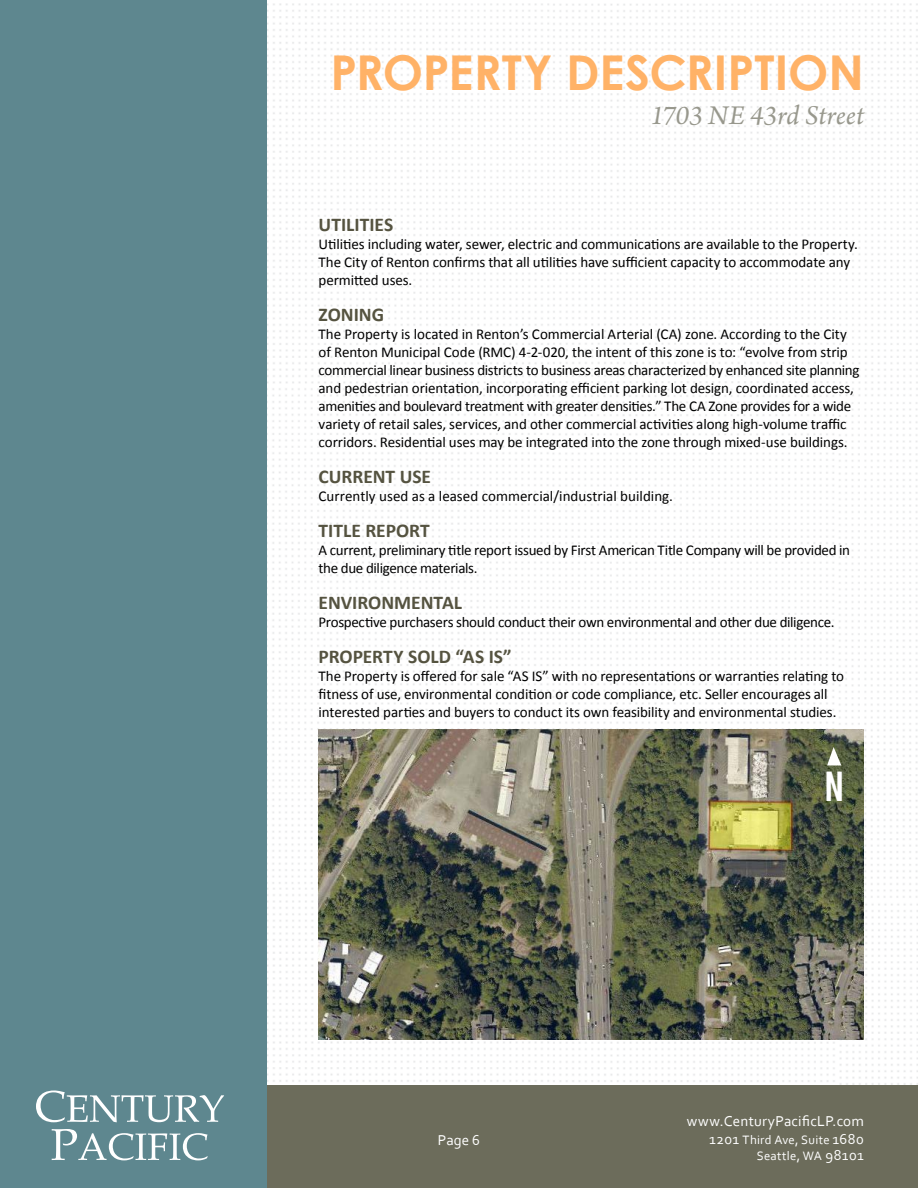
<style>
.page{position:relative;width:918px;height:1188px;background:#fff}
.page>*{position:absolute;margin:0;border:0;box-sizing:border-box;transform-origin:0 0}
.t1{font:700 48px "Century Gothic";color:#ffb267}
.t2{font:33px "Bebas";color:#fff}
.t3{font:italic 28.5px "Arno Pro";color:#98988d}
.t4{font:700 19.5px "Calibri";color:#555340}
.t5{font:15px/18px "Calibri";letter-spacing:-.01em;color:#000}
.t6{font:15px "Corbel";letter-spacing:.015em;color:#fff}
.t7{font:12.75px/16.5px "Corbel";letter-spacing:.02em;color:#fff;text-align:right}
.s1{font-size:15px}
</style>
<div class="page">
<img style="left:267px;top:3px;width:651px;height:1082px">
<div style="left:0;top:1086px;width:918px;height:102px;background:#6c6c5b"></div>
<div style="left:0;top:0;width:267px;height:1188px;background:#5e878f"></div>
<svg style="left:36px;top:1091px;width:188px;height:31px"></svg>
<svg style="left:52px;top:1129px;width:156px;height:31px"></svg>
<img style="left:319px;top:729px;width:545px;height:311px">
<svg style="left:827px;top:747px;width:14px;height:18px"></svg>
<h1 class="t1" style="left:330px;top:36px;width:535px">PROPERTY DESCRIPTION</h1>
<h3 class="t3" style="left:651px;top:99px;width:215px">1703 NE 43rd Street</h3>
<h3 class="t4" style="left:319px;top:212px;width:76px">UTILITIES</h3>
<p class="t5" style="left:319px;top:235px;width:541px">Utilities including water, sewer, electric and communications are available to the Property.<br>The City of Renton confirms that all utilities have sufficient capacity to accommodate any permitted uses.</p>
<h3 class="t4" style="left:319px;top:302px;width:67px">ZONING</h3>
<p class="t5" style="left:319px;top:325px;width:542px">The Property is located in Renton’s Commercial Arterial (CA) zone. According to the City of Renton Municipal Code (RMC) 4-2-020, the intent of this zone is to: “evolve from strip commercial linear business districts to business areas characterized by enhanced site planning and pedestrian orientation, incorporating efficient parking lot design, coordinated access, amenities and boulevard treatment with greater densities.” The CA Zone provides for a wide variety of retail sales, services, and other commercial activities along high-volume traffic corridors. Residential uses may be integrated into the zone through mixed-use buildings.</p>
<h3 class="t4" style="left:319px;top:464px;width:114px">CURRENT USE</h3>
<p class="t5" style="left:319px;top:487px;width:356px">Currently used as a leased commercial/industrial building.</p>
<h3 class="t4" style="left:319px;top:518px;width:113px">TITLE REPORT</h3>
<p class="t5" style="left:319px;top:541px;width:533px">A current, preliminary title report issued by First American Title Company will be provided in the due diligence materials.</p>
<h3 class="t4" style="left:319px;top:590px;width:145px">ENVIRONMENTAL</h3>
<p class="t5" style="left:319px;top:613px;width:517px">Prospective purchasers should conduct their own environmental and other due diligence.</p>
<h3 class="t4" style="left:319px;top:644px;width:195px">PROPERTY SOLD “AS IS”</h3>
<p class="t5" style="left:319px;top:667px;width:527px">The Property is offered for sale “AS IS” with no representations or warranties relating to fitness of use, environmental condition or code compliance, etc. Seller encourages all interested parties and buyers to conduct its own feasibility and environmental studies.</p>
<p class="t6" style="left:438px;top:1131px;width:44px">Page 6</p>
<h2 class="t2" style="left:825px;top:762px;width:20px">N</h2>
<p class="t6" style="left:687px;top:1111px;width:179px">www.CenturyPacificLP.com</p>
<p class="t7" style="left:709px;top:1131px;width:156px"><span class="s1">1201</span> Third Ave, Suite <span class="s1">1680<br></span>Seattle, WA <span class="s1">98101</span></p>
</div>
